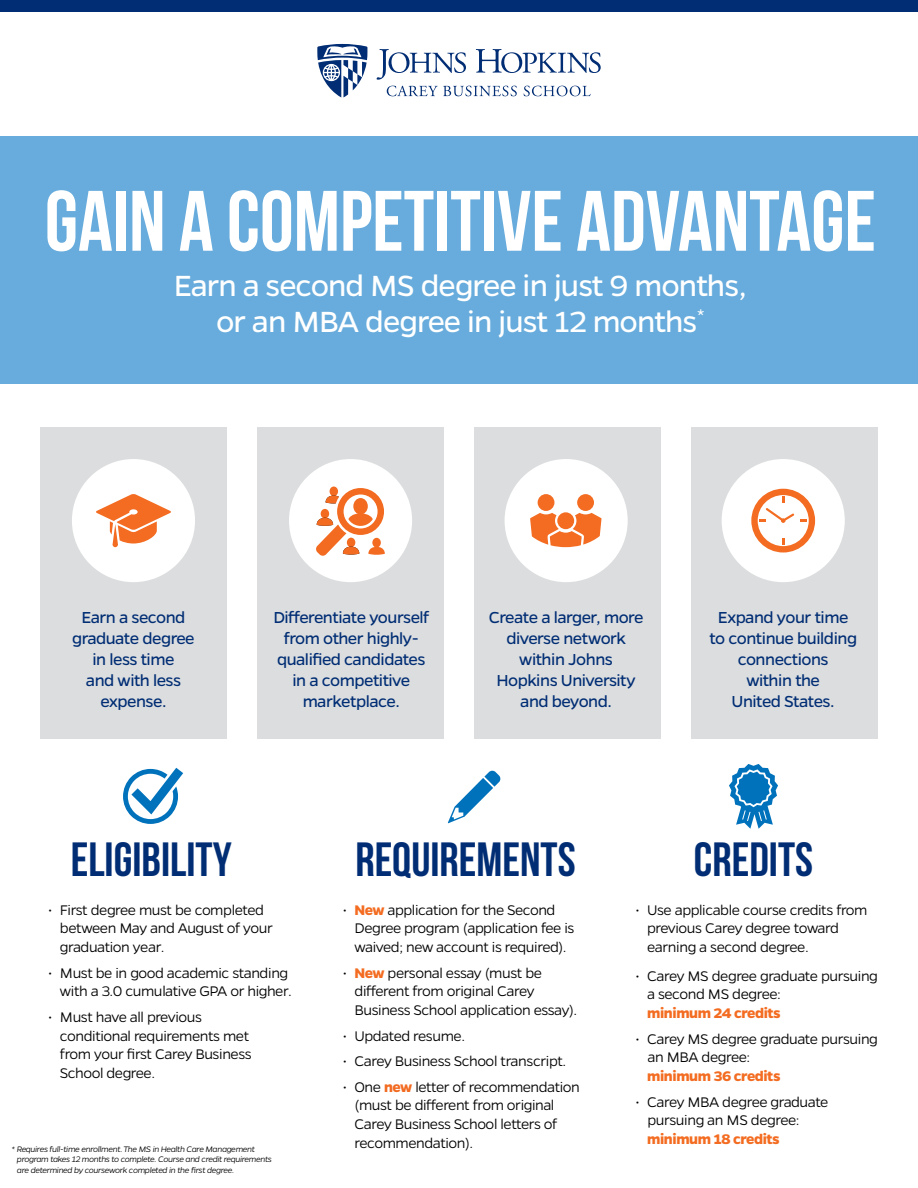
<style>
.page{position:relative;width:918px;height:1188px;background:#fff}
.page>*{position:absolute;margin:0;border:0;box-sizing:border-box;transform-origin:0 0}
.t1{font:85.5px "Bebas Neue";color:#fff}
.t2{font:48px "Bebas Neue";color:#002d74}
.t3{font:33px/36px "Gentona";letter-spacing:-.03em;color:#fff;text-align:center}
.t4{font:18px/21px "Gentona";letter-spacing:-.03em;color:#002d74;text-align:center}
.t5{font:300 15.75px/18.8px "Gentona";letter-spacing:-.03em;color:#000}
.t6{font:700 15.75px "Gentona";letter-spacing:-.025em;color:#f36c21}
.t7{font:italic 300 9px/10.5px "Gentona";letter-spacing:-.04em;color:#000}
.s1{font-weight:700;color:#f36c21}
.s2{font-weight:700;color:#f26b21}
</style>
<div class="page">
<div style="left:0;top:136px;width:918px;height:248px;background:#67acdc"></div>
<div style="left:40px;top:427px;width:187px;height:311px;background:#dcddde"></div>
<div style="left:257px;top:427px;width:186px;height:311px;background:#dcddde"></div>
<div style="left:474px;top:427px;width:186px;height:311px;background:#dcddde"></div>
<div style="left:691px;top:427px;width:186px;height:311px;background:#dcddde"></div>
<div style="left:72px;top:459px;width:123px;height:123px;background:#fff;border-radius:50%"></div>
<svg style="left:96px;top:494px;width:75px;height:53px"></svg>
<div style="left:289px;top:459px;width:123px;height:123px;background:#fff;border-radius:50%"></div>
<svg style="left:316px;top:486px;width:69px;height:70px"></svg>
<div style="left:505px;top:459px;width:123px;height:123px;background:#fff;border-radius:50%"></div>
<div style="left:577px;top:494px;width:17px;height:17px;background:#f36c21;border-radius:50%"></div>
<div style="left:538px;top:494px;width:16px;height:17px;background:#f36c21;border-radius:50%"></div>
<svg style="left:530px;top:513px;width:72px;height:34px"></svg>
<div style="left:722px;top:459px;width:123px;height:123px;background:#fff;border-radius:50%"></div>
<svg style="left:751px;top:489px;width:64px;height:64px"></svg>
<svg style="left:123px;top:768px;width:60px;height:56px"></svg>
<svg style="left:448px;top:770px;width:53px;height:53px"></svg>
<svg style="left:729px;top:764px;width:49px;height:65px"></svg>
<svg style="left:317px;top:44px;width:50px;height:53px"></svg>
<svg style="left:377px;top:49px;width:89px;height:31px"></svg>
<svg style="left:476px;top:49px;width:125px;height:24px"></svg>
<svg style="left:387px;top:86px;width:130px;height:10px"></svg>
<svg style="left:524px;top:86px;width:67px;height:10px"></svg>
<div style="left:0;top:0;width:918px;height:11px;background:#002d74"></div>
<h1 class="t1" style="left:45px;top:174px;width:833px">GAIN A COMPETITIVE ADVANTAGE</h1>
<h3 class="t3" style="left:174px;top:268px;width:575px">Earn a second MS degree in just 9 months, or an MBA degree in just 12 months<sup>*</sup></h3>
<p class="t4" style="left:72px;top:606px;width:124px">Earn a second graduate degree in less time<br>and with less expense.</p>
<p class="t4" style="left:273px;top:606px;width:157px">Differentiate yourself from other highly&shy;qualified candidates in a competitive marketplace.</p>
<p class="t4" style="left:489px;top:606px;width:156px">Create a larger, more diverse network within Johns<br>Hopkins University and beyond.</p>
<p class="t4" style="left:710px;top:607px;width:149px">Expand your time to continue building connections<br>within the<br>United States.</p>
<h2 class="t2" style="left:71px;top:833px;width:162px">ELIGIBILITY</h2>
<h2 class="t2" style="left:355px;top:833px;width:222px">REQUIREMENTS</h2>
<h2 class="t2" style="left:694px;top:833px;width:121px">CREDITS</h2>
<p class="t5" style="left:60px;top:900px;width:215px;text-indent:-12px">• First degree must be completed between May and August of your graduation year.</p>
<p class="t5" style="left:48px;top:963px;width:246px;text-align:right">• Must be in good academic standing with a 3.0 cumulative GPA or higher.</p>
<p class="t5" style="left:60px;top:1007px;width:193px;text-indent:-12px">• Must have all previous conditional requirements met from your first Carey Business<br>School degree.</p>
<p class="t5" style="left:647px;top:900px;width:222px;text-indent:-12px">• Use applicable course credits from previous Carey degree toward earning a second degree.</p>
<p class="t5" style="left:647px;top:966px;width:232px;text-indent:-12px">• Carey MS degree graduate pursuing a second MS degree:</p>
<p class="t6" style="left:647px;top:1004px;width:135px">minimum 24 credits</p>
<p class="t5" style="left:647px;top:1029px;width:232px;text-indent:-12px">• Carey MS degree graduate pursuing an MBA degree:</p>
<p class="t6" style="left:647px;top:1067px;width:135px">minimum 36 credits</p>
<p class="t5" style="left:647px;top:1092px;width:183px;text-indent:-12px">• Carey MBA degree graduate pursuing an MS degree:</p>
<p class="t6" style="left:647px;top:1130px;width:134px">minimum 18 credits</p>
<p class="t5" style="left:355px;top:900px;width:221px;text-indent:-12px">• <span class="s1">New</span> application for the Second<br>Degree program (application fee is waived; new account is required).</p>
<p class="t5" style="left:355px;top:963px;width:224px;text-indent:-12px">• <span class="s1">New</span> personal essay (must be different from original Carey<br>Business School application essay).</p>
<p class="t5" style="left:343px;top:1026px;width:124px">• Updated resume.</p>
<p class="t5" style="left:343px;top:1052px;width:225px">• Carey Business School transcript.</p>
<p class="t5" style="left:355px;top:1077px;width:227px;text-indent:-12px">• One <span class="s2">new</span> letter of recommendation (must be different from original<br>Carey Business School letters of recommendation).</p>
<p class="t7" style="left:17px;top:1144px;width:257px;text-indent:-5px">* Requires full-time enrollment. The MS in Health Care Management program takes 12 months to complete. Course and credit requirements are determined by coursework completed in the first degree.</p>
</div>
